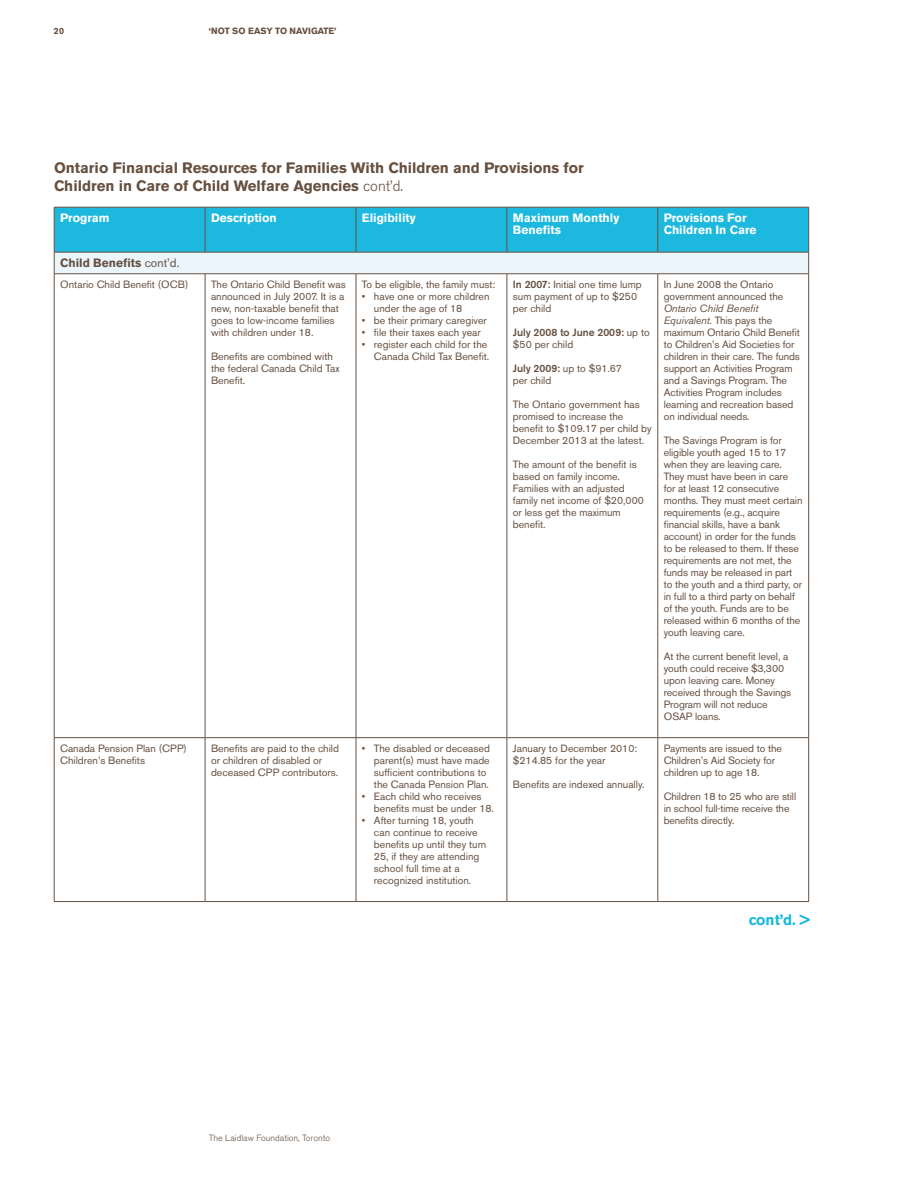
<style>
.page{position:relative;width:918px;height:1188px;background:#fff}
.page>*{position:absolute;margin:0;border:0;box-sizing:border-box;transform-origin:0 0}
.t1{font:700 15px/18px "Akzidenz Grotesk BE";color:#665040}
.t2{font:700 15px "Akzidenz Grotesk BE";color:#1cb8de}
.t3{font:700 12px/12px "Akzidenz Grotesk BE";color:#fff}
.t4{font:700 12px "Akzidenz Grotesk BE";color:#665040}
.t5{font:10.5px/12px "Akzidenz Grotesk BE";color:#665040}
.t6{font:500 10.5px/12px "Akzidenz Grotesk BE";color:#665040}
.t7{font:300 9px "Akzidenz Grotesk BE";color:#665040}
.t8{font:700 9px "Akzidenz Grotesk BE";color:#665040}
.s1{font-weight:300}
.s2{font-weight:400}
.s3{font-style:italic}
.s4{font-weight:500}
</style>
<div class="page">
<svg style="left:54px;top:207px;width:755px;height:67px;background:#5ec6e0"></svg>
<hr style="left:54px;top:274px;width:151px;height:1px;background:#665040">
<hr style="left:54px;top:274px;width:1px;height:463px;background:#665040">
<hr style="left:205px;top:274px;width:151px;height:1px;background:#665040">
<hr style="left:205px;top:274px;width:1px;height:463px;background:#665040">
<hr style="left:356px;top:274px;width:151px;height:1px;background:#665040">
<hr style="left:356px;top:274px;width:1px;height:463px;background:#665040">
<hr style="left:507px;top:274px;width:151px;height:1px;background:#665040">
<hr style="left:507px;top:274px;width:1px;height:463px;background:#665040">
<hr style="left:658px;top:274px;width:151px;height:1px;background:#665040">
<hr style="left:658px;top:274px;width:1px;height:463px;background:#665040">
<hr style="left:808px;top:274px;width:1px;height:463px;background:#665040">
<hr style="left:54px;top:737px;width:151px;height:1px;background:#665040">
<hr style="left:54px;top:738px;width:1px;height:163px;background:#665040">
<hr style="left:205px;top:737px;width:151px;height:1px;background:#665040">
<hr style="left:205px;top:738px;width:1px;height:163px;background:#665040">
<hr style="left:356px;top:737px;width:151px;height:1px;background:#665040">
<hr style="left:356px;top:738px;width:1px;height:163px;background:#665040">
<hr style="left:507px;top:737px;width:151px;height:1px;background:#665040">
<hr style="left:507px;top:738px;width:1px;height:163px;background:#665040">
<hr style="left:658px;top:737px;width:151px;height:1px;background:#665040">
<hr style="left:658px;top:738px;width:1px;height:163px;background:#665040">
<hr style="left:808px;top:738px;width:1px;height:163px;background:#665040">
<hr style="left:54px;top:901px;width:151px;height:1px;background:#665040">
<hr style="left:205px;top:901px;width:151px;height:1px;background:#665040">
<hr style="left:356px;top:901px;width:151px;height:1px;background:#665040">
<hr style="left:507px;top:901px;width:151px;height:1px;background:#665040">
<hr style="left:658px;top:901px;width:151px;height:1px;background:#665040">
<p class="t8" style="left:54px;top:25px;width:12px">20</p>
<p class="t8" style="left:209px;top:25px;width:129px">‘Not so Easy to Navigate’</p>
<h1 class="t1" style="left:54px;top:159px;width:531px">Ontario Financial Resources for Families With Children and Provisions for<br>Children in Care of Child Welfare Agencies <span class="s1">cont’d.</span></h1>
<p class="t3" style="left:60px;top:212px;width:51px">Program</p>
<p class="t3" style="left:211px;top:212px;width:67px">Description</p>
<p class="t3" style="left:362px;top:212px;width:55px">Eligibility</p>
<p class="t3" style="left:513px;top:212px;width:108px">Maximum Monthly<br>Benefits</p>
<p class="t3" style="left:664px;top:212px;width:94px">Provisions For<br>Children In Care</p>
<p class="t4" style="left:60px;top:256px;width:121px">Child Benefits <span class="s2">cont’d.</span></p>
<p class="t5" style="left:60px;top:278px;width:130px">Ontario Child Benefit (OCB)</p>
<p class="t5" style="left:211px;top:278px;width:136px">The Ontario Child Benefit was announced in July 2007. It is a new, non-taxable benefit that goes to low-income families with children under 18.</p>
<p class="t5" style="left:211px;top:350px;width:130px">Benefits are combined with the federal Canada Child Tax<br>Benefit.</p>
<p class="t5" style="left:664px;top:278px;width:121px">In June 2008 the Ontario government announced the</p>
<p class="t5" style="left:664px;top:302px;width:138px"><span class="s3">Ontario Child Benefit<br>Equivalent.</span> This pays the maximum Ontario Child Benefit to Children’s Aid Societies for children in their care. The funds support an Activities Program and a Savings Program. The<br>Activities Program includes learning and recreation based on individual needs.</p>
<p class="t5" style="left:664px;top:434px;width:140px">The Savings Program is for eligible youth aged 15 to 17 when they are leaving care.<br>They must have been in care<br>for at least 12 consecutive months. They must meet certain requirements (e.g., acquire financial skills, have a bank account) in order for the funds to be released to them. If these requirements are not met, the funds may be released in part to the youth and a third party, or in full to a third party on behalf of the youth. Funds are to be released within 6 months of the youth leaving care.</p>
<p class="t5" style="left:664px;top:650px;width:129px">At the current benefit level, a youth could receive $3,300 upon leaving care. Money received through the Savings<br>Program will not reduce<br>OSAP loans.</p>
<p class="t5" style="left:362px;top:278px;width:135px">To be eligible, the family must:</p>
<p class="t5" style="left:374px;top:290px;width:117px;text-indent:-12px">• have one or more children under the age of 18</p>
<p class="t5" style="left:362px;top:314px;width:126px">• be their primary caregiver</p>
<p class="t5" style="left:362px;top:326px;width:120px">• file their taxes each year</p>
<p class="t5" style="left:362px;top:338px;width:129px;text-align:right">• register each child for the<br>Canada Child Tax Benefit.</p>
<p class="t5" style="left:513px;top:279px;width:130px"><span class="s4">In 2007:</span> Initial one time lump sum payment of up to $250 per child</p>
<p class="t6" style="left:513px;top:326px;width:138px">July 2008 to June 2009: <span class="s2">up to $50 per child</span></p>
<p class="t5" style="left:513px;top:363px;width:110px"><span class="s4">July 2009:</span> up to $91.67 per child</p>
<p class="t5" style="left:513px;top:399px;width:140px">The Ontario government has promised to increase the benefit to $109.17 per child by<br>December 2013 at the latest.</p>
<p class="t5" style="left:513px;top:459px;width:133px">The amount of the benefit is based on family income.<br>Families with an adjusted family net income of $20,000 or less get the maximum benefit.</p>
<p class="t5" style="left:60px;top:742px;width:128px">Canada Pension Plan (CPP)<br>Children’s Benefits</p>
<p class="t5" style="left:211px;top:742px;width:129px">Benefits are paid to the child or children of disabled or deceased CPP contributors.</p>
<p class="t5" style="left:374px;top:742px;width:117px;text-indent:-12px">• The disabled or deceased parent(s) must have made sufficient contributions to the Canada Pension Plan.</p>
<p class="t5" style="left:374px;top:790px;width:122px;text-indent:-12px">• Each child who receives benefits must be under 18.</p>
<p class="t5" style="left:374px;top:814px;width:114px;text-indent:-12px">• After turning 18, youth can continue to receive benefits up until they turn<br>25, if they are attending school full time at a recognized institution.</p>
<p class="t5" style="left:513px;top:742px;width:126px">January to December 2010: $214.85 for the year</p>
<p class="t5" style="left:513px;top:778px;width:133px">Benefits are indexed annually.</p>
<p class="t5" style="left:664px;top:742px;width:120px">Payments are issued to the<br>Children’s Aid Society for children up to age 18.</p>
<p class="t5" style="left:664px;top:790px;width:134px">Children 18 to 25 who are still in school full-time receive the benefits directly.</p>
<h1 class="t2" style="left:749px;top:911px;width:63px">cont’d. &gt;</h1>
<p class="t7" style="left:209px;top:1133px;width:123px">The Laidlaw Foundation, Toronto</p>
</div>
